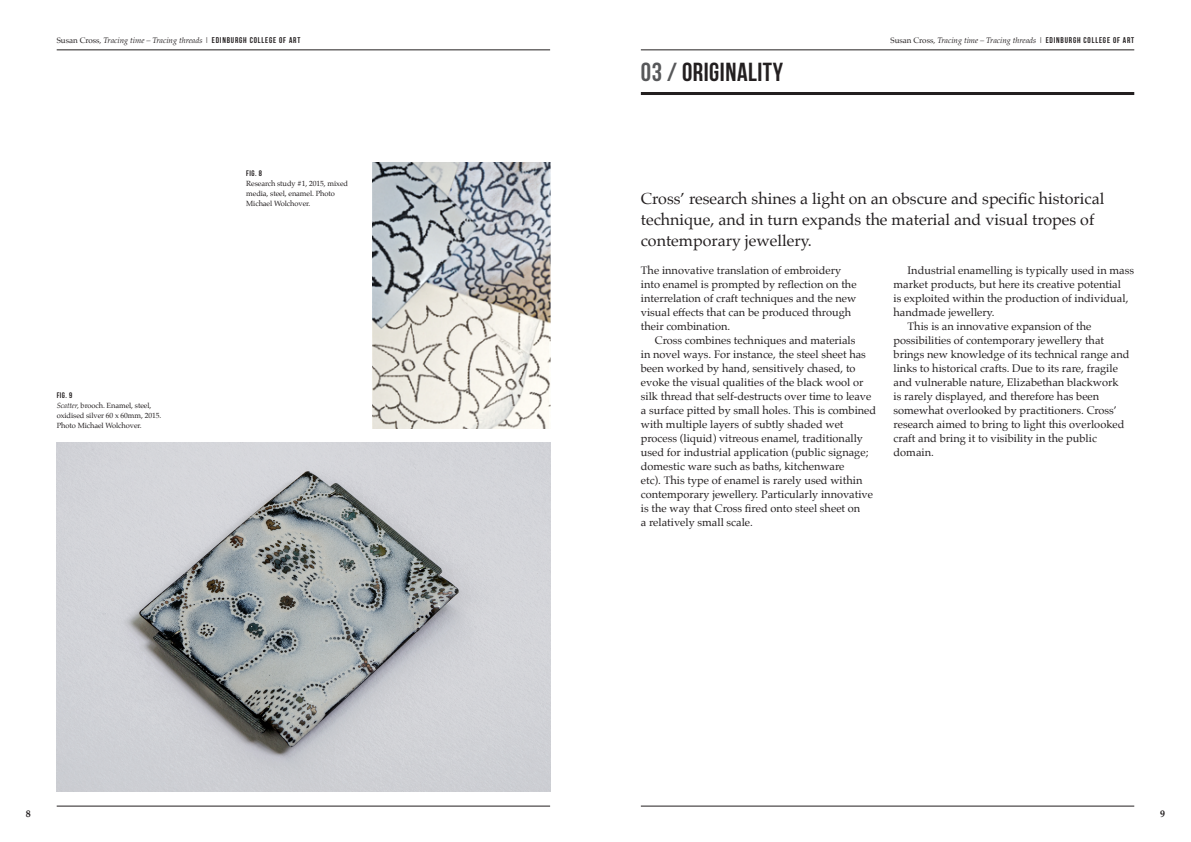
<style>
.page{position:relative;width:1191px;height:842px;background:#fff}
.page>*{position:absolute;margin:0;border:0;box-sizing:border-box;transform-origin:0 0}
._00_HEADERS{font:700 26px "Bebas Neue";letter-spacing:.02em;color:#231f20}
._02_BLACK_INTRO{font:16px/21px "Palatino";color:#231f20}
._01_INDENTED_BODY_CO{font:11px/14px "Palatino";color:#231f20}
._01a_NO_INDENT_BODY{font:11px/14px "Palatino";color:#231f20}
.t1{font:700 10px "Palatino";color:#231f20}
.t2{font:italic 8px "Palatino";color:#231f20}
._04_FIGS{font:700 8px "Bebas Neue";letter-spacing:.06em;color:#231f20}
._03_CAPTIONS{font:7.5px/10px "Palatino";letter-spacing:-.01em;color:#231f20}
.s1{font-style:normal}
.s2{font-family:"Bebas Neue";font-weight:700;font-style:normal;font-size:8.3px}
.s3{color:#57585a}
.s4{font-style:italic}
</style>
<div class="page">
<img style="left:57px;top:442px;width:493px;height:349px">
<hr style="left:641px;top:50px;width:493px;height:1px;background:#231f20">
<hr style="left:641px;top:806px;width:493px;height:1px;background:#231f20">
<hr style="left:57px;top:50px;width:493px;height:1px;background:#231f20">
<hr style="left:57px;top:806px;width:493px;height:1px;background:#231f20">
<hr style="left:641px;top:92px;width:493px;height:3px;background:#231f20">
<img style="left:372px;top:162px;width:178px;height:266px">
<p class="t2" style="left:57px;top:33px;width:245px"><span class="s1">Susan Cross</span>, Tracing time – Tracing threads <span class="s1">|</span> <span class="s2">EDINBURGH COLLEGE OF ART</span></p>
<p class="t2" style="left:890px;top:33px;width:245px"><span class="s1">Susan Cross</span>, Tracing time – Tracing threads <span class="s1">|</span> <span class="s2">EDINBURGH COLLEGE OF ART</span></p>
<p class="_00_HEADERS" style="left:641px;top:58px;width:144px"><span class="s3">03 /</span> ORIGINALITY</p>
<p class="_04_FIGS" style="left:57px;top:391px;width:17px">FIG. 9</p>
<p class="_03_CAPTIONS" style="left:57px;top:400px;width:106px"><span class="s4">Scatter,</span> brooch. Enamel, steel, oxidised silver 60 x 60mm, 2015.<br>Photo Michael Wolchover.</p>
<p class="_04_FIGS" style="left:246px;top:168px;width:17px">FIG. 8</p>
<p class="_03_CAPTIONS" style="left:246px;top:178px;width:103px">Research study #1, 2015, mixed media, steel, enamel. Photo<br>Michael Wolchover.</p>
<p class="_02_BLACK_INTRO" style="left:641px;top:188px;width:465px">Cross’ research shines a light on an obscure and specific historical technique, and in turn expands the material and visual tropes of contemporary jewellery.</p>
<p class="_01a_NO_INDENT_BODY" style="left:641px;top:263px;width:217px">The innovative translation of embroidery into enamel is prompted by reflection on the interrelation of craft techniques and the new visual effects that can be produced through their combination.</p>
<p class="_01_INDENTED_BODY_CO" style="left:641px;top:333px;width:237px;text-indent:14px">Cross combines techniques and materials<br>in novel ways. For instance, the steel sheet has been worked by hand, sensitively chased, to evoke the visual qualities of the black wool or silk thread that self-destructs over time to leave a surface pitted by small holes. This is combined with multiple layers of subtly shaded wet process (liquid) vitreous enamel, traditionally used for industrial application (public signage; domestic ware such as baths, kitchenware<br>etc). This type of enamel is rarely used within contemporary jewellery. Particularly innovative is the way that Cross fired onto steel sheet on<br>a relatively small scale.</p>
<p class="_01_INDENTED_BODY_CO" style="left:893px;top:263px;width:242px;text-indent:14px">Industrial enamelling is typically used in mass market products, but here its creative potential<br>is exploited within the production of individual, handmade jewellery.</p>
<p class="_01_INDENTED_BODY_CO" style="left:893px;top:319px;width:237px;text-indent:14px">This is an innovative expansion of the possibilities of contemporary jewellery that brings new knowledge of its technical range and links to historical crafts. Due to its rare, fragile and vulnerable nature, Elizabethan blackwork<br>is rarely displayed, and therefore has been somewhat overlooked by practitioners. Cross’ research aimed to bring to light this overlooked craft and bring it to visibility in the public domain.</p>
<p class="t1" style="left:26px;top:805px;width:6px">8</p>
<p class="t1" style="left:1160px;top:805px;width:6px">9</p>
</div>
